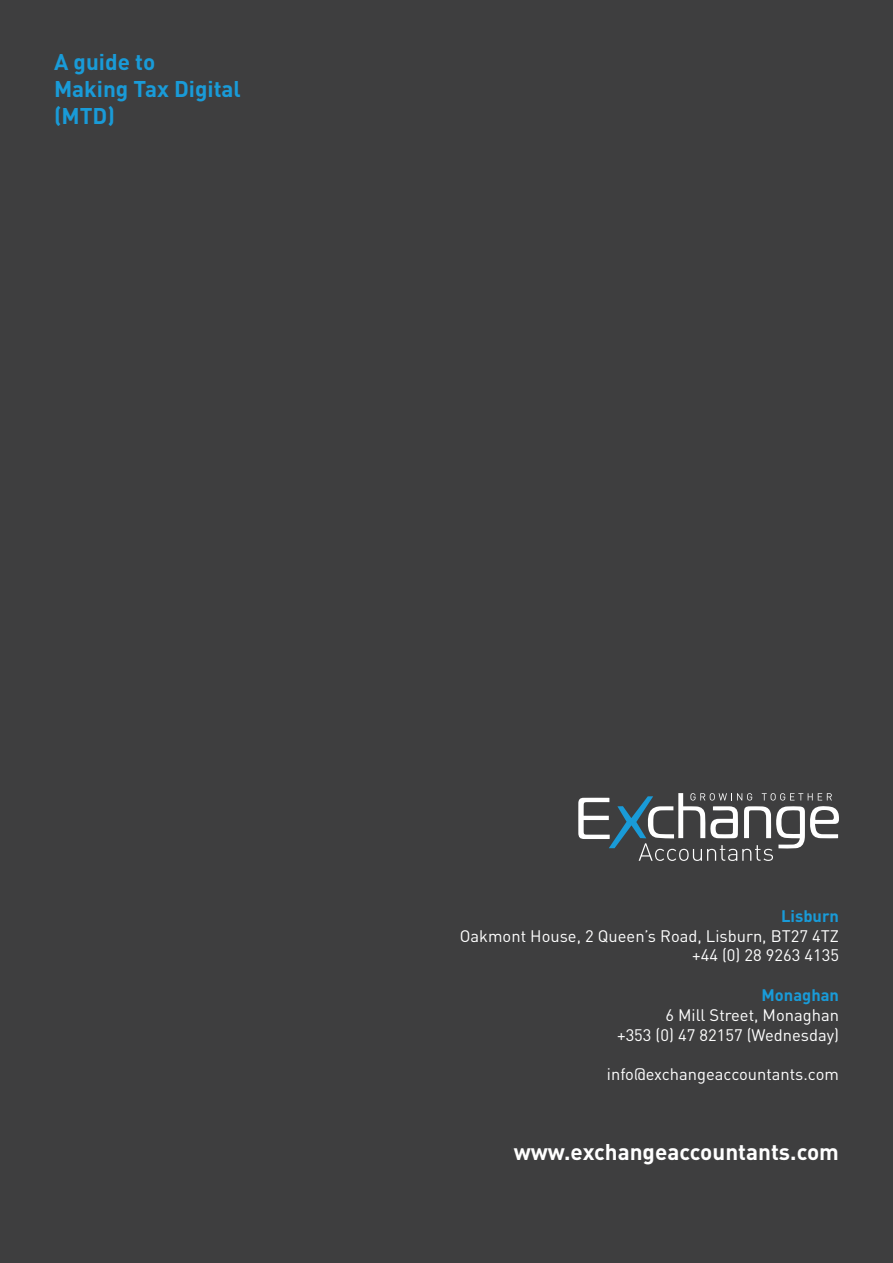
<style>
.page{position:relative;width:893px;height:1263px;background:#3e3e3f}
.page>*{position:absolute;margin:0;border:0;box-sizing:border-box;transform-origin:0 0}
.t1{font:700 22.5px/27px "DIN";color:#199bd8}
.t2{font:700 22.5px "DIN";color:#fff}
.t3{font:16.5px/19.8px "DIN";color:#fff;text-align:right}
.t4{font:700 16.5px "DIN";color:#199bd8}
</style>
<div class="page">
<svg style="left:578px;top:793px;width:261px;height:68px"></svg>
<h1 class="t1" style="left:54px;top:47px;width:188px">A guide to<br>Making Tax Digital (MTD)</h1>
<p class="t4" style="left:781px;top:905px;width:59px">Lisburn</p>
<p class="t3" style="left:460px;top:925px;width:381px">Oakmont House, 2 Queen’s Road, Lisburn, BT27 4TZ +44 (0) 28 9263 4135</p>
<p class="t4" style="left:761px;top:984px;width:79px">Monaghan</p>
<p class="t3" style="left:617px;top:1005px;width:223px">6 Mill Street, Monaghan<br>+353 (0) 47 82157 (Wednesday)</p>
<p class="t3" style="left:607px;top:1064px;width:234px">info@exchangeaccountants.com</p>
<h1 class="t2" style="left:514px;top:1137px;width:327px">www.exchangeaccountants.com</h1>
</div>
